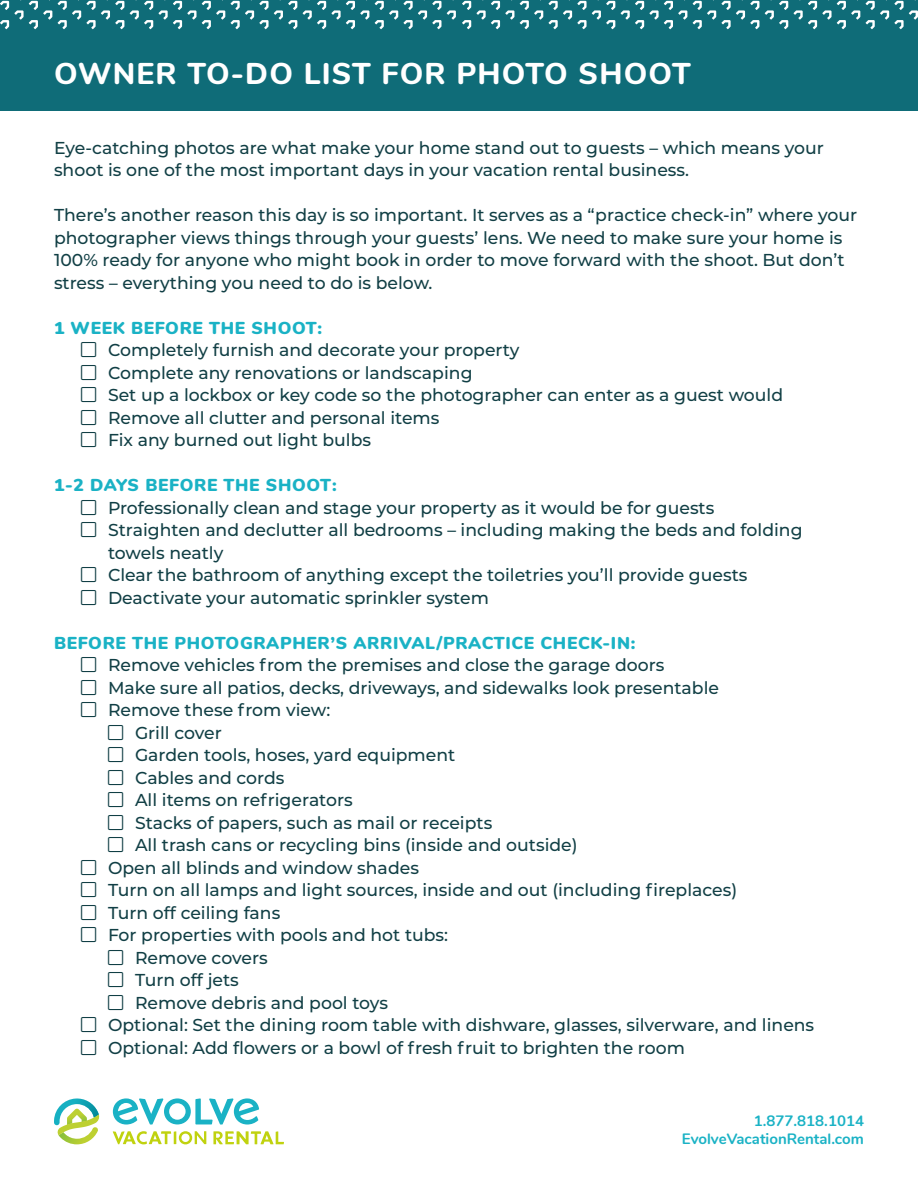
<style>
.page{position:relative;width:918px;height:1188px;background:#fff}
.page>*{position:absolute;margin:0;border:0;box-sizing:border-box;transform-origin:0 0}
.t1{font:800 30px "Nunito";letter-spacing:.04em;color:#fff}
.Body_No_Bullets{font:500 17.25px/22.5px "Montserrat";color:#113f45}
.Headline{font:900 17.25px "Nunito";letter-spacing:.04em;color:#1ab2c5}
.t2{font:700 15px "Nunito";color:#1ab2c5}
</style>
<div class="page">
<svg style="left:113px;top:1131px;width:93px;height:13px"></svg>
<svg style="left:213px;top:1131px;width:71px;height:13px"></svg>
<svg style="left:113px;top:1098px;width:146px;height:27px"></svg>
<svg style="left:54px;top:1098px;width:46px;height:46px"></svg>
<div style="left:0;top:0;width:918px;height:110px;background:#0f6c78"></div>
<svg style="left:0;top:0;width:52px;height:29px"></svg>
<svg style="left:58px;top:0;width:66px;height:29px"></svg>
<svg style="left:130px;top:0;width:95px;height:29px"></svg>
<svg style="left:231px;top:0;width:66px;height:29px"></svg>
<svg style="left:447px;top:10px;width:9px;height:10px"></svg>
<svg style="left:303px;top:0;width:66px;height:29px"></svg>
<svg style="left:375px;top:0;width:66px;height:29px"></svg>
<svg style="left:520px;top:0;width:23px;height:29px"></svg>
<svg style="left:462px;top:0;width:52px;height:29px"></svg>
<svg style="left:549px;top:0;width:66px;height:29px"></svg>
<svg style="left:621px;top:0;width:66px;height:29px"></svg>
<svg style="left:765px;top:0;width:23px;height:29px"></svg>
<svg style="left:693px;top:0;width:66px;height:29px"></svg>
<svg style="left:866px;top:0;width:52px;height:29px"></svg>
<svg style="left:794px;top:0;width:66px;height:29px"></svg>
<p class="t1" style="left:54px;top:52px;width:638px">OWNER TO-DO LIST FOR PHOTO SHOOT</p>
<p class="Body_No_Bullets" style="left:54px;top:136px;width:772px">Eye-catching photos are what make your home stand out to guests – which means your shoot is one of the most important days in your vacation rental business.</p>
<p class="Body_No_Bullets" style="left:54px;top:203px;width:805px">There’s another reason this day is so important. It serves as a “practice check-in” where your photographer views things through your guests’ lens. We need to make sure your home is 100% ready for anyone who might book in order to move forward with the shoot. But don’t stress – everything you need to do is below.</p>
<p class="Headline" style="left:54px;top:315px;width:270px">1 WEEK BEFORE THE SHOOT:</p>
<p class="Body_No_Bullets" style="left:108px;top:338px;width:413px">Completely furnish and decorate your property</p>
<p class="Body_No_Bullets" style="left:108px;top:361px;width:366px">Complete any renovations or landscaping</p>
<p class="Body_No_Bullets" style="left:108px;top:383px;width:677px">Set up a lockbox or key code so the photographer can enter as a guest would</p>
<p class="Body_No_Bullets" style="left:108px;top:406px;width:333px">Remove all clutter and personal items</p>
<p class="Body_No_Bullets" style="left:108px;top:428px;width:265px">Fix any burned out light bulbs</p>
<p class="Headline" style="left:54px;top:472px;width:284px">1-2 DAYS BEFORE THE SHOOT:</p>
<p class="Body_No_Bullets" style="left:108px;top:496px;width:608px">Professionally clean and stage your property as it would be for guests</p>
<p class="Body_No_Bullets" style="left:108px;top:518px;width:696px">Straighten and declutter all bedrooms – including making the beds and folding towels neatly</p>
<p class="Body_No_Bullets" style="left:108px;top:563px;width:641px">Clear the bathroom of anything except the toiletries you’ll provide guests</p>
<p class="Body_No_Bullets" style="left:108px;top:586px;width:382px">Deactivate your automatic sprinkler system</p>
<p class="Headline" style="left:54px;top:630px;width:583px">BEFORE THE PHOTOGRAPHER’S ARRIVAL/PRACTICE CHECK-IN:</p>
<p class="Body_No_Bullets" style="left:108px;top:653px;width:558px">Remove vehicles from the premises and close the garage doors</p>
<p class="Body_No_Bullets" style="left:108px;top:676px;width:613px">Make sure all patios, decks, driveways, and sidewalks look presentable</p>
<p class="Body_No_Bullets" style="left:108px;top:698px;width:224px">Remove these from view:</p>
<p class="Body_No_Bullets" style="left:135px;top:721px;width:88px">Grill cover</p>
<p class="Body_No_Bullets" style="left:135px;top:743px;width:322px">Garden tools, hoses, yard equipment</p>
<p class="Body_No_Bullets" style="left:135px;top:766px;width:151px">Cables and cords</p>
<p class="Body_No_Bullets" style="left:135px;top:788px;width:219px">All items on refrigerators</p>
<p class="Body_No_Bullets" style="left:135px;top:811px;width:359px">Stacks of papers, such as mail or receipts</p>
<p class="Body_No_Bullets" style="left:135px;top:833px;width:444px">All trash cans or recycling bins (inside and outside)</p>
<p class="Body_No_Bullets" style="left:108px;top:856px;width:312px">Open all blinds and window shades</p>
<p class="Body_No_Bullets" style="left:108px;top:878px;width:631px">Turn on all lamps and light sources, inside and out (including fireplaces)</p>
<p class="Body_No_Bullets" style="left:108px;top:901px;width:174px">Turn off ceiling fans</p>
<p class="Body_No_Bullets" style="left:108px;top:923px;width:342px">For properties with pools and hot tubs:</p>
<p class="Body_No_Bullets" style="left:135px;top:946px;width:134px">Remove covers</p>
<p class="Body_No_Bullets" style="left:135px;top:968px;width:105px">Turn off jets</p>
<p class="Body_No_Bullets" style="left:135px;top:991px;width:255px">Remove debris and pool toys</p>
<p class="Body_No_Bullets" style="left:108px;top:1013px;width:708px">Optional: Set the dining room table with dishware, glasses, silverware, and linens</p>
<p class="Body_No_Bullets" style="left:108px;top:1036px;width:578px">Optional: Add flowers or a bowl of fresh fruit to brighten the room</p>
<p class="t2" style="left:754px;top:1110px;width:112px">1.877.818.1014</p>
<p class="t2" style="left:682px;top:1128px;width:184px">EvolveVacationRental.com</p>
</div>
